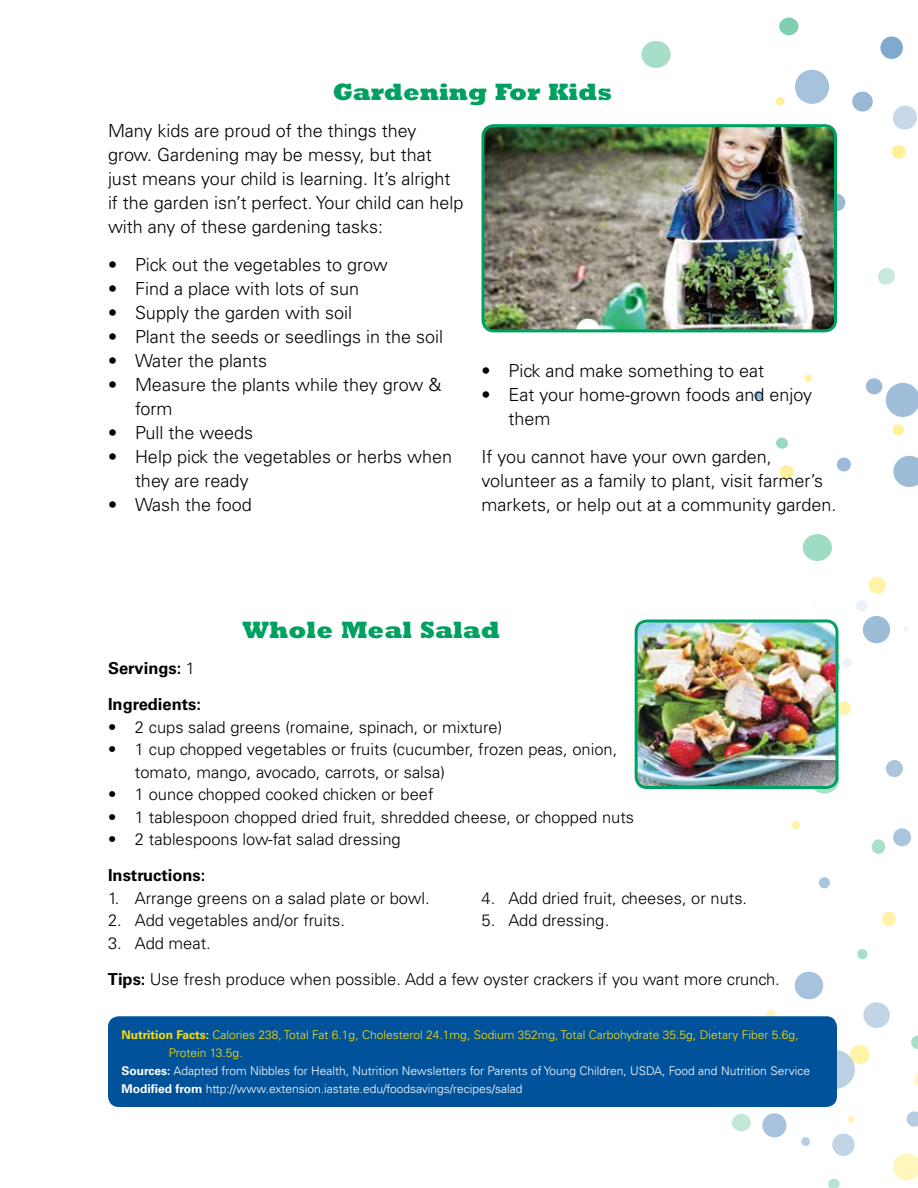
<style>
.page{position:relative;width:918px;height:1188px;background:#fff}
.page>*{position:absolute;margin:0;border:0;box-sizing:border-box;transform-origin:0 0}
.t1{font:800 24px "Rockwell";color:#00a160}
.t2{font:300 18px/24px "Univers";color:#000}
.t3{font:300 16.5px/22.5px "Univers";color:#000}
.t4{font:700 16.5px/36px "Univers";color:#000}
.t5{font:300 12px "Univers";color:#fff}
.t6{font:300 12px "Univers";color:#fd0}
.s1{font-weight:300}
.s2{font-weight:700}
</style>
<div class="page">
<svg style="left:832px;top:1133px;width:23px;height:23px"></svg>
<div style="left:732px;top:1114px;width:19px;height:17px;background:#c2e8d8;border-radius:50%"></div>
<div style="left:863px;top:1002px;width:27px;height:26px;background:#c2d5e7;border-radius:50%"></div>
<div style="left:765px;top:1009px;width:12px;height:11px;background:#fff6c2;border-radius:50%"></div>
<svg style="left:914px;top:1072px;width:4px;height:15px"></svg>
<svg style="left:828px;top:1179px;width:12px;height:9px"></svg>
<svg style="left:906px;top:1111px;width:12px;height:16px"></svg>
<div style="left:848px;top:1116px;width:7px;height:7px;background:#fff5b7;border-radius:50%"></div>
<svg style="left:801px;top:1137px;width:9px;height:9px"></svg>
<div style="left:762px;top:1113px;width:25px;height:24px;background:#a6c2dc;border-radius:50%"></div>
<div style="left:795px;top:972px;width:28px;height:27px;background:#a6c2dc;border-radius:50%"></div>
<svg style="left:911px;top:1035px;width:7px;height:14px"></svg>
<div style="left:850px;top:1045px;width:20px;height:19px;background:#fff3a6;border-radius:50%"></div>
<svg style="left:893px;top:828px;width:18px;height:19px"></svg>
<svg style="left:857px;top:949px;width:11px;height:10px"></svg>
<svg style="left:882px;top:911px;width:15px;height:15px"></svg>
<div style="left:886px;top:760px;width:17px;height:17px;background:#aac5dd;border-radius:50%"></div>
<div style="left:872px;top:839px;width:13px;height:15px;background:#aadfca;border-radius:50%"></div>
<div style="left:831px;top:662px;width:9px;height:10px;background:#abdfca;border-radius:50%"></div>
<div style="left:792px;top:821px;width:8px;height:8px;background:#fff3aa;border-radius:50%"></div>
<div style="left:819px;top:877px;width:11px;height:11px;background:#aac5dd;border-radius:50%"></div>
<div style="left:837px;top:701px;width:14px;height:14px;background:#fff3aa;border-radius:50%"></div>
<div style="left:842px;top:658px;width:10px;height:10px;background:#edf2f7;border-radius:50%"></div>
<div style="left:856px;top:600px;width:11px;height:11px;background:#edf2f7;border-radius:50%"></div>
<svg style="left:903px;top:626px;width:6px;height:6px"></svg>
<svg style="left:813px;top:604px;width:4px;height:4px"></svg>
<div style="left:778px;top:619px;width:7px;height:7px;background:#79cbac;border-radius:50%"></div>
<div style="left:863px;top:616px;width:27px;height:27px;background:#9dbcd8;border-radius:50%"></div>
<svg style="left:893px;top:456px;width:25px;height:31px"></svg>
<div style="left:780px;top:465px;width:14px;height:14px;background:#fff19d;border-radius:50%"></div>
<svg style="left:836px;top:457px;width:15px;height:15px"></svg>
<svg style="left:776px;top:437px;width:12px;height:12px"></svg>
<div style="left:805px;top:375px;width:7px;height:7px;background:#fff19a;border-radius:50%"></div>
<svg style="left:754px;top:390px;width:9px;height:10px"></svg>
<svg style="left:892px;top:424px;width:12px;height:12px"></svg>
<svg style="left:878px;top:268px;width:17px;height:17px"></svg>
<svg style="left:893px;top:106px;width:24px;height:24px"></svg>
<svg style="left:837px;top:181px;width:4px;height:10px"></svg>
<div style="left:828px;top:194px;width:17px;height:17px;background:#97b8d6;border-radius:50%"></div>
<div style="left:852px;top:92px;width:21px;height:20px;background:#97b8d6;border-radius:50%"></div>
<svg style="left:776px;top:97px;width:9px;height:9px"></svg>
<div style="left:892px;top:145px;width:14px;height:14px;background:#fff197;border-radius:50%"></div>
<svg style="left:880px;top:36px;width:23px;height:23px"></svg>
<svg style="left:779px;top:17px;width:19px;height:18px"></svg>
<div style="left:815px;top:1050px;width:40px;height:39px;background:#bcd1e4;border-radius:50%"></div>
<svg style="left:893px;top:1153px;width:25px;height:28px"></svg>
<svg style="left:810px;top:767px;width:29px;height:27px"></svg>
<div style="left:869px;top:577px;width:17px;height:17px;background:#fff3aa;border-radius:50%"></div>
<div style="left:795px;top:70px;width:34px;height:34px;background:#a6c2dc;border-radius:50%"></div>
<div style="left:641px;top:41px;width:30px;height:27px;background:#a6dec7;border-radius:50%"></div>
<svg style="left:865px;top:378px;width:53px;height:39px"></svg>
<div style="left:803px;top:534px;width:29px;height:27px;background:#a0dbc3;border-radius:50%"></div>
<img style="left:483px;top:127px;width:352px;height:204px">
<div style="left:482px;top:124px;width:355px;height:208px;border:3px solid #00a160;border-radius:11px"></div>
<div style="left:108px;top:1016px;width:729px;height:91px;background:#00539b;border-radius:11px"></div>
<img style="left:636px;top:621px;width:201px;height:166px">
<div style="left:635px;top:620px;width:204px;height:169px;border:3px solid #00a160;border-radius:11px"></div>
<h1 class="t1" style="left:333px;top:77px;width:281px">Gardening For Kids</h1>
<p class="t2" style="left:108px;top:119px;width:357px">Many kids are proud of the things they grow. Gardening may be messy, but that just means your child is learning. It’s alright if the garden isn’t perfect. Your child can help with any of these gardening tasks:</p>
<p class="t2" style="left:108px;top:252px;width:281px">• Pick out the vegetables to grow</p>
<p class="t2" style="left:108px;top:276px;width:253px">• Find a place with lots of sun</p>
<p class="t2" style="left:108px;top:300px;width:246px">• Supply the garden with soil</p>
<p class="t2" style="left:108px;top:324px;width:337px">• Plant the seeds or seedlings in the soil</p>
<p class="t2" style="left:108px;top:348px;width:161px">• Water the plants</p>
<p class="t2" style="left:135px;top:372px;width:308px;text-indent:-27px">• Measure the plants while they grow &amp; form</p>
<p class="t2" style="left:108px;top:420px;width:147px">• Pull the weeds</p>
<p class="t2" style="left:135px;top:444px;width:319px;text-indent:-27px">• Help pick the vegetables or herbs when they are ready</p>
<p class="t2" style="left:108px;top:492px;width:145px">• Wash the food</p>
<p class="t2" style="left:482px;top:359px;width:284px">• Pick and make something to eat</p>
<p class="t2" style="left:508px;top:383px;width:305px;text-indent:-27px">• Eat your home-grown foods and enjoy them</p>
<p class="t2" style="left:482px;top:444px;width:357px">If you cannot have your own garden, volunteer as a family to plant, visit farmer’s markets, or help out at a community garden.</p>
<h1 class="t1" style="left:243px;top:615px;width:259px">Whole Meal Salad</h1>
<p class="t4" style="left:108px;top:651px;width:95px">Servings: <span class="s1">1<br></span>Ingredients:</p>
<p class="t3" style="left:108px;top:716px;width:396px">• 2 cups salad greens (romaine, spinach, or mixture)</p>
<p class="t3" style="left:135px;top:738px;width:484px;text-indent:-27px">• 1 cup chopped vegetables or fruits (cucumber, frozen peas, onion, tomato, mango, avocado, carrots, or salsa)</p>
<p class="t3" style="left:108px;top:783px;width:327px">• 1 ounce chopped cooked chicken or beef</p>
<p class="t3" style="left:108px;top:806px;width:528px">• 1 tablespoon chopped dried fruit, shredded cheese, or chopped nuts</p>
<p class="t3" style="left:108px;top:828px;width:294px">• 2 tablespoons low-fat salad dressing</p>
<p class="t4" style="left:108px;top:858px;width:99px">Instructions:</p>
<p class="t3" style="left:108px;top:887px;width:323px">1. Arrange greens on a salad plate or bowl.</p>
<p class="t3" style="left:108px;top:909px;width:239px">2. Add vegetables and/or fruits.</p>
<p class="t3" style="left:108px;top:932px;width:104px">3. Add meat.</p>
<p class="t3" style="left:481px;top:887px;width:267px">4. Add dried fruit, cheeses, or nuts.</p>
<p class="t3" style="left:481px;top:909px;width:129px">5. Add dressing.</p>
<p class="t3" style="left:108px;top:968px;width:673px"><span class="s2">Tips:</span> Use fresh produce when possible. Add a few oyster crackers if you want more crunch.</p>
<p class="t6" style="left:122px;top:1028px;width:679px"><span class="s2">Nutrition Facts:</span> Calories 238, Total Fat 6.1g, Cholesterol 24.1mg, Sodium 352mg, Total Carbohydrate 35.5g, Dietary Fiber 5.6g,</p>
<p class="t6" style="left:169px;top:1046px;width:76px">Protein 13.5g.</p>
<p class="t5" style="left:122px;top:1064px;width:690px"><span class="s2">Sources:</span> Adapted from Nibbles for Health, Nutrition Newsletters for Parents of Young Children, USDA, Food and Nutrition Service</p>
<p class="t5" style="left:122px;top:1082px;width:403px"><span class="s2">Modified from</span> http://www.extension.iastate.edu/foodsavings/recipes/salad</p>
</div>
